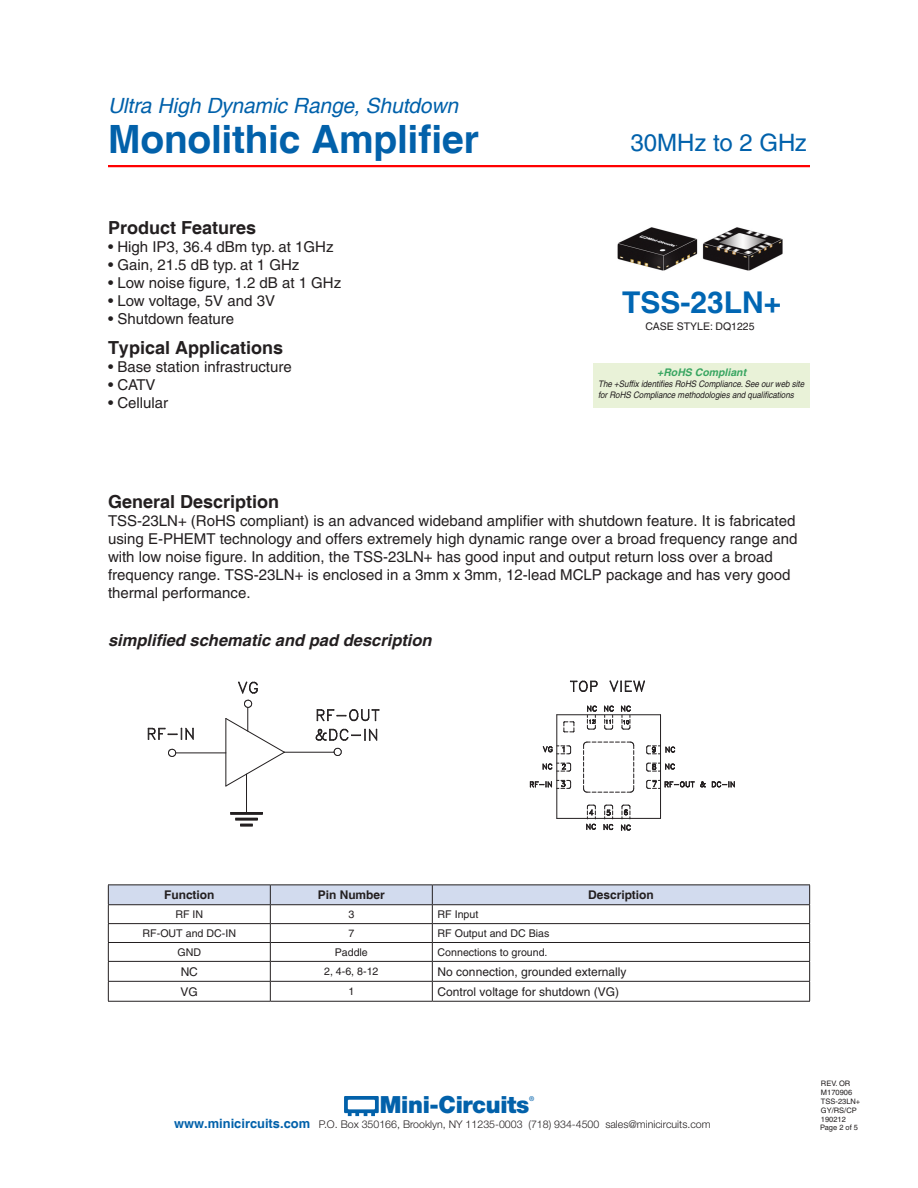
<style>
.page{position:relative;width:918px;height:1188px;background:#fff}
.page>*{position:absolute;margin:0;border:0;box-sizing:border-box;transform-origin:0 0}
.t1{font:700 39px "Helvetica";letter-spacing:-.005em;color:#0261aa}
.t2{font:700 30px "Helvetica";color:#0166b3}
.SUB-HEADLINE{font:24px "Helvetica";color:#0161ab}
.t3{font:900 23.7px "Helvetica Neue";letter-spacing:-.015em;color:#0261aa}
.t4{font:italic 21px "Helvetica";letter-spacing:-.005em;color:#0161ab}
.BODY_HEADLINE{font:700 18px "Helvetica";color:#231f20}
.SCHEMATIC___PIN{font:italic 700 16.5px "Helvetica";color:#231f20}
.FEAT___APPL{font:15px/18px "Helvetica";color:#231f20}
.t5{font:12px "Helvetica";color:#231f20}
.t6{font:700 12px "Helvetica";color:#231f20}
.t7{font:300 10.65px "Helvetica Neue";color:#231f20}
.t8{font:10.65px "Helvetica";color:#231f20}
.t9{font:10.5px "Helvetica";color:#231f20}
.t10{font:italic 700 10.5px "Helvetica";color:rgb(13 147 68/.8)}
.t11{font:italic 9px/10.8px "Helvetica";letter-spacing:-.005em;color:#231f20;scale:.9 1}
.t12{font:7.5px "Helvetica";color:#231f20}
.t13{font:500 6.6px "Helvetica Neue";color:#0261aa}
.s1{font-family:"Helvetica";font-weight:700;font-size:12.9px;color:#0261aa}
</style>
<div class="page">
<hr style="left:108px;top:165px;width:702px;height:2px;background:#f00">
<svg style="left:344px;top:1096px;width:35px;height:20px"></svg>
<div style="left:594px;top:363px;width:216px;height:45px;background:#e9f2d8"></div>
<svg style="left:108px;top:885px;width:702px;height:116px"></svg>
<hr style="left:108px;top:1001px;width:162px;height:1px;background:#231f20">
<hr style="left:270px;top:1001px;width:162px;height:1px;background:#231f20">
<hr style="left:432px;top:1001px;width:378px;height:1px;background:#231f20">
<div style="left:236px;top:818px;width:21px;height:2px;border:1px solid #231f20"></div>
<svg style="left:240px;top:824px;width:13px;height:2px"></svg>
<div style="left:231px;top:812px;width:32px;height:2px;border:1px solid #231f20"></div>
<svg style="left:333px;top:748px;width:9px;height:8px"></svg>
<hr style="left:284px;top:752px;width:50px;height:1px;background:#231f20">
<hr style="left:176px;top:753px;width:50px;height:1px;background:#231f20">
<svg style="left:168px;top:749px;width:8px;height:8px"></svg>
<svg style="left:317px;top:709px;width:63px;height:12px"></svg>
<svg style="left:316px;top:728px;width:62px;height:13px"></svg>
<svg style="left:225px;top:681px;width:60px;height:132px"></svg>
<svg style="left:148px;top:727px;width:46px;height:13px"></svg>
<img style="left:617px;top:227px;width:166px;height:44px">
<svg style="left:583px;top:742px;width:51px;height:51px"></svg>
<hr style="left:557px;top:715px;width:1px;height:103px;background:#231f20">
<hr style="left:557px;top:818px;width:104px;height:1px;background:#231f20">
<hr style="left:660px;top:715px;width:1px;height:103px;background:#231f20">
<hr style="left:557px;top:715px;width:104px;height:1px;background:#231f20">
<svg style="left:564px;top:722px;width:11px;height:11px"></svg>
<svg style="left:543px;top:746px;width:28px;height:9px"></svg>
<svg style="left:542px;top:763px;width:29px;height:9px"></svg>
<svg style="left:530px;top:780px;width:41px;height:9px"></svg>
<svg style="left:586px;top:805px;width:10px;height:25px"></svg>
<svg style="left:603px;top:805px;width:11px;height:25px"></svg>
<svg style="left:621px;top:805px;width:10px;height:26px"></svg>
<svg style="left:646px;top:746px;width:30px;height:9px"></svg>
<svg style="left:646px;top:763px;width:29px;height:9px"></svg>
<svg style="left:646px;top:780px;width:60px;height:9px"></svg>
<svg style="left:712px;top:781px;width:23px;height:7px"></svg>
<svg style="left:621px;top:705px;width:10px;height:25px"></svg>
<svg style="left:604px;top:705px;width:10px;height:25px"></svg>
<svg style="left:587px;top:705px;width:10px;height:25px"></svg>
<svg style="left:570px;top:681px;width:28px;height:11px"></svg>
<svg style="left:609px;top:681px;width:36px;height:11px"></svg>
<h3 class="t4" style="left:108px;top:94px;width:352px">Ultra High Dynamic Range, Shutdown</h3>
<h1 class="t1" style="left:108px;top:115px;width:373px">Monolithic Amplifier</h1>
<p class="BODY_HEADLINE" style="left:108px;top:217px;width:150px">Product Features</p>
<p class="FEAT___APPL" style="left:108px;top:238px;width:227px">• High IP3, 36.4 dBm typ. at 1GHz</p>
<p class="FEAT___APPL" style="left:108px;top:256px;width:193px">• Gain, 21.5 dB typ. at 1 GHz</p>
<p class="FEAT___APPL" style="left:108px;top:274px;width:235px">• Low noise figure, 1.2 dB at 1 GHz</p>
<p class="FEAT___APPL" style="left:108px;top:292px;width:169px">• Low voltage, 5V and 3V</p>
<p class="FEAT___APPL" style="left:108px;top:310px;width:128px">• Shutdown feature</p>
<p class="BODY_HEADLINE" style="left:108px;top:337px;width:177px">Typical Applications</p>
<p class="FEAT___APPL" style="left:108px;top:358px;width:185px">• Base station infrastructure</p>
<p class="FEAT___APPL" style="left:108px;top:376px;width:49px">• CATV</p>
<p class="FEAT___APPL" style="left:108px;top:394px;width:62px">• Cellular</p>
<p class="SUB-HEADLINE" style="left:631px;top:128px;width:178px">30MHz to 2 GHz</p>
<p class="t2" style="left:622px;top:284px;width:161px">TSS-23LN+</p>
<p class="t9" style="left:645px;top:321px;width:111px">CASE STYLE: DQ1225</p>
<p class="t10" style="left:657px;top:366px;width:90px">+RoHS Compliant</p>
<p class="t11" style="left:598px;top:379px;width:231px">The +Suffix identifies RoHS Compliance. See our web site for RoHS Compliance methodologies and qualifications</p>
<p class="BODY_HEADLINE" style="left:108px;top:490px;width:173px">General Description</p>
<p class="FEAT___APPL" style="left:108px;top:511px;width:691px">TSS-23LN+ (RoHS compliant) is an advanced wideband amplifier with shutdown feature. It is fabricated using E-PHEMT technology and offers extremely high dynamic range over a broad frequency range and with low noise figure. In addition, the TSS-23LN+ has good input and output return loss over a broad frequency range. TSS-23LN+ is enclosed in a 3mm x 3mm, 12-lead MCLP package and has very good thermal performance.</p>
<p class="SCHEMATIC___PIN" style="left:108px;top:630px;width:325px">simplified schematic and pad description</p>
<p class="t6" style="left:164px;top:888px;width:52px">Function</p>
<p class="t6" style="left:318px;top:888px;width:69px">Pin Number</p>
<p class="t6" style="left:588px;top:888px;width:67px">Description</p>
<p class="t8" style="left:175px;top:908px;width:29px">RF IN</p>
<p class="t8" style="left:348px;top:908px;width:7px">3</p>
<p class="t8" style="left:438px;top:908px;width:42px">RF Input</p>
<p class="t8" style="left:143px;top:927px;width:95px">RF-OUT and DC-IN</p>
<p class="t8" style="left:348px;top:927px;width:7px">7</p>
<p class="t8" style="left:438px;top:927px;width:113px">RF Output and DC Bias</p>
<p class="t8" style="left:178px;top:946px;width:25px">GND</p>
<p class="t8" style="left:335px;top:946px;width:35px">Paddle</p>
<p class="t8" style="left:438px;top:946px;width:111px">Connections to ground.</p>
<p class="t5" style="left:181px;top:965px;width:19px">NC</p>
<p class="t8" style="left:324px;top:966px;width:56px">2, 4-6, 8-12</p>
<p class="t5" style="left:438px;top:965px;width:190px">No connection, grounded externally</p>
<p class="t5" style="left:181px;top:985px;width:19px">VG</p>
<p class="t8" style="left:348px;top:985px;width:7px">1</p>
<p class="t5" style="left:438px;top:985px;width:183px">Control voltage for shutdown (VG)</p>
<h3 class="t3" style="left:380px;top:1091px;width:151px">Mini-Circuits</h3>
<p class="t13" style="left:529px;top:1094px;width:7px">®</p>
<p class="t7" style="left:174px;top:1118px;width:538px"><span class="s1">www.minicircuits.com</span> P.O. Box 350166, Brooklyn, NY 11235-0003 (718) 934-4500 sales@minicircuits.com</p>
<p class="t12" style="left:821px;top:1079px;width:31px">REV. OR</p>
<p class="t12" style="left:821px;top:1088px;width:33px">M170906</p>
<p class="t12" style="left:821px;top:1097px;width:41px">TSS-23LN+</p>
<p class="t12" style="left:821px;top:1106px;width:37px">GY/RS/CP</p>
<p class="t12" style="left:821px;top:1115px;width:27px">190212</p>
<p class="t12" style="left:820px;top:1123px;width:40px">Page 2 of 5</p>
</div>
